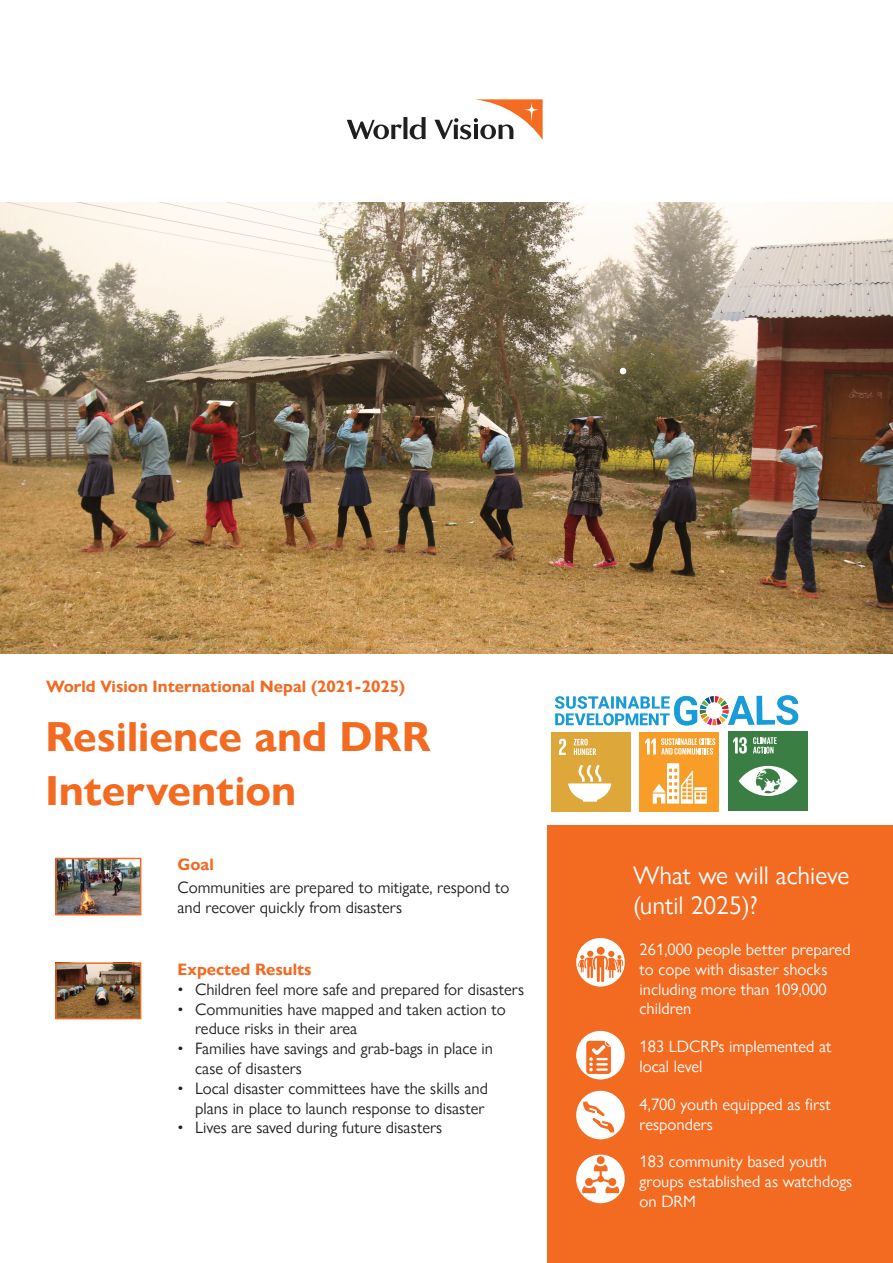
<style>
.page{position:relative;width:893px;height:1263px;background:#fff}
.page>*{position:absolute;margin:0;border:0;box-sizing:border-box;transform-origin:0 0}
.t1{font:700 42px/54px "Gill Sans Nova";color:#f36a21}
.t2{font:25.5px/30.6px "Gill Sans Nova";color:#fff}
.t3{font:16.5px/19.8px "Gill Sans Nova";color:#231f20}
.t4{font:16.5px/19.8px "Gill Sans Nova";color:#fff}
.t5{font:700 16.5px "Gill Sans Nova";color:#f36a21}
</style>
<div class="page">
<div style="left:548px;top:825px;width:345px;height:438px;background:#f36a21"></div>
<div style="left:576px;top:1091px;width:49px;height:48px;background:#fff;border-radius:50%"></div>
<div style="left:576px;top:1154px;width:49px;height:49px;background:#fff;border-radius:50%"></div>
<div style="left:576px;top:938px;width:49px;height:48px;background:#fff;border-radius:50%"></div>
<img style="left:57px;top:964px;width:82px;height:53px">
<img style="left:0;top:202px;width:893px;height:451px">
<svg style="left:619px;top:367px;width:8px;height:8px"></svg>
<div style="left:576px;top:1031px;width:49px;height:48px;background:#fff;border-radius:50%"></div>
<img style="left:58px;top:861px;width:80px;height:51px">
<svg style="left:347px;top:99px;width:196px;height:41px"></svg>
<div style="left:55px;top:858px;width:86px;height:57px;border:2px solid #f36a21"></div>
<div style="left:55px;top:962px;width:86px;height:57px;border:1px solid #f36a21"></div>
<div style="left:551px;top:732px;width:80px;height:80px;background:#dda739"></div>
<svg style="left:559px;top:739px;width:7px;height:16px"></svg>
<svg style="left:568px;top:765px;width:43px;height:37px"></svg>
<div style="left:639px;top:732px;width:80px;height:79px;background:#f89d27"></div>
<svg style="left:653px;top:763px;width:54px;height:41px"></svg>
<div style="left:728px;top:731px;width:79px;height:79px;background:#3a7e44"></div>
<svg style="left:733px;top:737px;width:14px;height:17px"></svg>
<svg style="left:739px;top:766px;width:59px;height:30px"></svg>
<svg style="left:753px;top:737px;width:24px;height:16px"></svg>
<svg style="left:645px;top:738px;width:70px;height:17px"></svg>
<svg style="left:574px;top:739px;width:22px;height:16px"></svg>
<img style="left:555px;top:695px;width:244px;height:31px">
<svg style="left:586px;top:1041px;width:25px;height:33px"></svg>
<svg style="left:578px;top:947px;width:45px;height:35px"></svg>
<svg style="left:583px;top:1102px;width:31px;height:30px"></svg>
<div style="left:597px;top:1156px;width:8px;height:8px;background:#f36a21;border-radius:50%"></div>
<svg style="left:582px;top:1164px;width:37px;height:29px"></svg>
<p class="t5" style="left:46px;top:676px;width:361px">World Vision International Nepal (2021-2025)</p>
<h1 class="t1" style="left:45px;top:709px;width:387px">Resilience and DRR<br>Intervention</h1>
<p class="t5" style="left:178px;top:854px;width:38px">Goal</p>
<p class="t3" style="left:178px;top:877px;width:333px">Communities are prepared to mitigate, respond to and recover quickly from disasters</p>
<p class="t5" style="left:178px;top:959px;width:136px">Expected Results</p>
<p class="t3" style="left:178px;top:979px;width:348px">• Children feel more safe and prepared for disasters</p>
<p class="t3" style="left:195px;top:999px;width:312px;text-indent:-18px">• Communities have mapped and taken action to reduce risks in their area</p>
<p class="t3" style="left:195px;top:1038px;width:299px;text-indent:-18px">• Families have savings and grab-bags in place in case of disasters</p>
<p class="t3" style="left:178px;top:1078px;width:312px;text-align:right">• Local disaster committees have the skills and plans in place to launch response to disaster</p>
<p class="t3" style="left:178px;top:1118px;width:266px">• Lives are saved during future disasters</p>
<h2 class="t2" style="left:633px;top:859px;width:218px">What we will achieve (until 2025)?</h2>
<p class="t4" style="left:640px;top:939px;width:213px">261,000 people better prepared to cope with disaster shocks including more than 109,000 children</p>
<p class="t4" style="left:640px;top:1036px;width:193px">183 LDCRPs implemented at local level</p>
<p class="t4" style="left:640px;top:1094px;width:193px">4,700 youth equipped as first responders</p>
<p class="t4" style="left:640px;top:1152px;width:214px">183 community based youth groups established as watchdogs on DRM</p>
</div>
